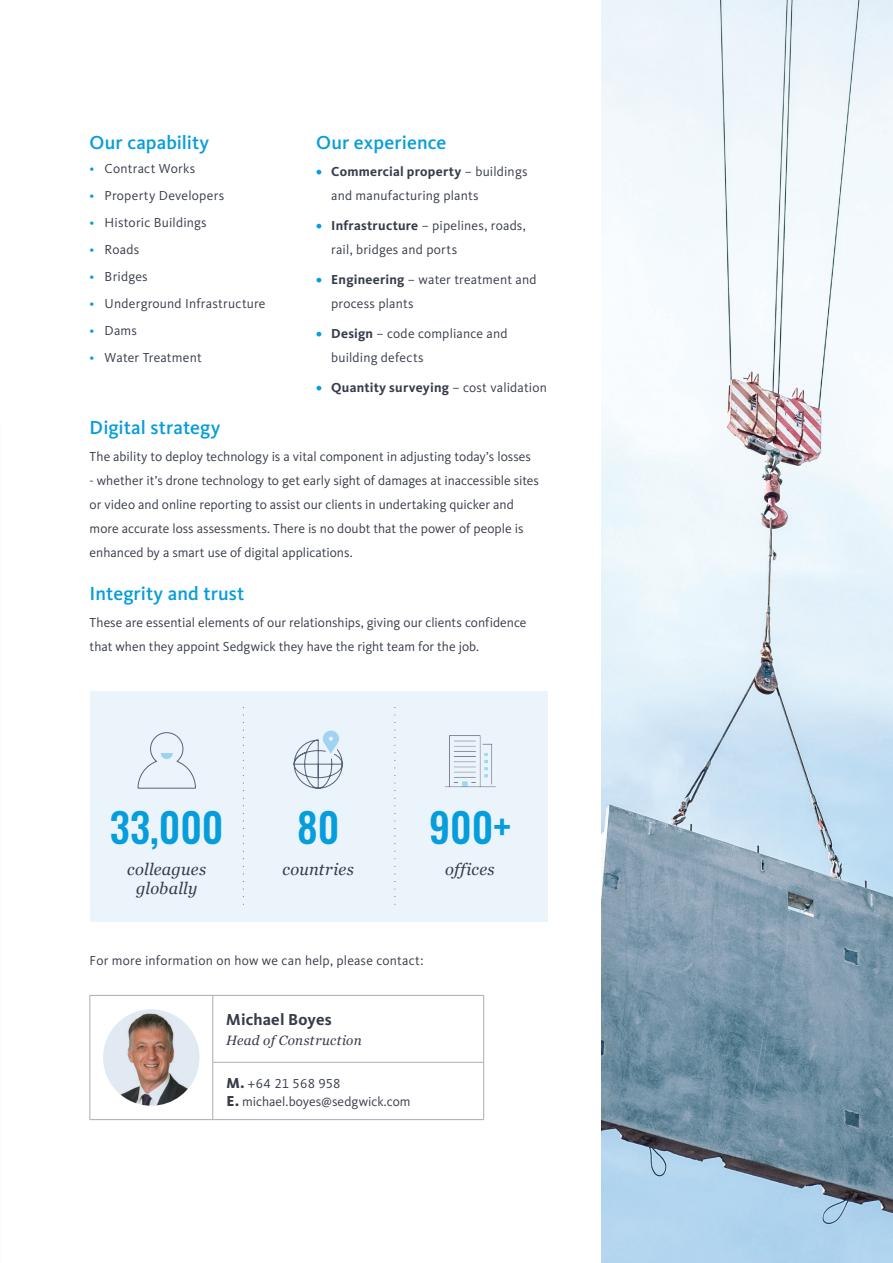
<style>
.page{position:relative;width:893px;height:1263px;background:#fff}
.page>*{position:absolute;margin:0;border:0;box-sizing:border-box;transform-origin:0 0}
.t1{font:500 40.5px "Oswald";color:#069ddc}
.t2{font:500 19.5px "Kievit OT";letter-spacing:.005em;color:#069ddc}
.t3{font:italic 16.5px/19.2px "Georgia";letter-spacing:.01em;color:#373c4b;text-align:center}
.t4{font:700 16.5px "Kievit OT";letter-spacing:.01em;color:#373c4b}
.t5{font:13.5px/24px "Kievit OT";letter-spacing:.005em;color:#373c4b}
.t6{font:700 13.5px "Kievit OT";letter-spacing:.015em;color:#373c4b}
.t7{font:italic 13.5px "Georgia";letter-spacing:.025em;color:#373c4b}
.s1{color:#069ddc}
.s2{font-weight:700;color:#069ddc}
.s3{font-weight:700}
.s4{font-weight:400}
.s5{font-weight:800;font-size:15px}
</style>
<div class="page">
<img style="left:601px;top:0;width:292px;height:1263px">
<div style="left:90px;top:691px;width:458px;height:231px;background:#ebf4fb"></div>
<svg style="left:293px;top:730px;width:50px;height:59px"></svg>
<svg style="left:243px;top:707px;width:1px;height:190px"></svg>
<svg style="left:394px;top:707px;width:1px;height:190px"></svg>
<svg style="left:137px;top:732px;width:59px;height:57px"></svg>
<svg style="left:198px;top:996px;width:285px;height:123px"></svg>
<hr style="left:90px;top:1119px;width:123px;height:1px;background:#adabb2">
<hr style="left:213px;top:995px;width:271px;height:1px;background:#adabb2">
<hr style="left:483px;top:995px;width:1px;height:67px;background:#adabb2">
<hr style="left:213px;top:1062px;width:271px;height:1px;background:#adabb2">
<hr style="left:483px;top:1062px;width:1px;height:57px;background:#adabb2">
<hr style="left:213px;top:1119px;width:271px;height:1px;background:#adabb2">
<hr style="left:90px;top:995px;width:123px;height:1px;background:#adabb2">
<hr style="left:90px;top:995px;width:1px;height:67px;background:#adabb2">
<hr style="left:213px;top:995px;width:1px;height:67px;background:#adabb2">
<hr style="left:90px;top:1062px;width:1px;height:57px;background:#adabb2">
<hr style="left:213px;top:1062px;width:1px;height:57px;background:#adabb2">
<img style="left:103px;top:1009px;width:95px;height:97px">
<img style="left:445px;top:735px;width:51px;height:53px">
<h2 class="t2" style="left:90px;top:131px;width:121px">Our capability</h2>
<p class="t5" style="left:90px;top:156px;width:107px"><span class="s1">•</span> Contract Works</p>
<p class="t5" style="left:90px;top:183px;width:136px"><span class="s1">•</span> Property Developers</p>
<p class="t5" style="left:90px;top:210px;width:119px"><span class="s1">•</span> Historic Buildings</p>
<p class="t5" style="left:90px;top:237px;width:51px"><span class="s1">•</span> Roads</p>
<p class="t5" style="left:90px;top:264px;width:60px"><span class="s1">•</span> Bridges</p>
<p class="t5" style="left:90px;top:291px;width:177px"><span class="s1">•</span> Underground Infrastructure</p>
<p class="t5" style="left:90px;top:318px;width:49px"><span class="s1">•</span> Dams</p>
<p class="t5" style="left:90px;top:345px;width:114px"><span class="s1">•</span> Water Treatment</p>
<h2 class="t2" style="left:316px;top:131px;width:132px">Our experience</h2>
<p class="t5" style="left:331px;top:159px;width:198px;text-indent:-15px"><span class="s2">•</span> <span class="s3">Commercial property</span> – buildings and manufacturing plants</p>
<p class="t5" style="left:331px;top:213px;width:196px;text-indent:-15px"><span class="s2">•</span> <span class="s3">Infrastructure</span> – pipelines, roads, rail, bridges and ports</p>
<p class="t5" style="left:331px;top:267px;width:207px;text-indent:-15px"><span class="s2">•</span> <span class="s3">Engineering</span> – water treatment and process plants</p>
<p class="t5" style="left:331px;top:321px;width:178px;text-indent:-15px"><span class="s2">•</span> <span class="s3">Design</span> – code compliance and building defects</p>
<p class="t6" style="left:316px;top:379px;width:232px"><span class="s1">•</span> Quantity surveying <span class="s4">– cost validation</span></p>
<h2 class="t2" style="left:90px;top:416px;width:132px">Digital strategy</h2>
<p class="t5" style="left:90px;top:444px;width:443px">The ability to deploy technology is a vital component in adjusting today’s losses</p>
<p class="t5" style="left:90px;top:468px;width:451px">- whether it’s drone technology to get early sight of damages at inaccessible sites or video and online reporting to assist our clients in undertaking quicker and more accurate loss assessments. There is no doubt that the power of people is enhanced by a smart use of digital applications.</p>
<h2 class="t2" style="left:90px;top:583px;width:156px">Integrity and trust</h2>
<p class="t5" style="left:90px;top:611px;width:438px">These are essential elements of our relationships, giving our clients confidence that when they appoint Sedgwick they have the right team for the job.</p>
<h1 class="t1" style="left:110px;top:806px;width:115px">33,000</h1>
<p class="t3" style="left:127px;top:859px;width:80px">colleagues globally</p>
<h1 class="t1" style="left:297px;top:806px;width:44px">80</h1>
<p class="t3" style="left:283px;top:859px;width:73px">countries</p>
<h1 class="t1" style="left:429px;top:806px;width:83px">900+</h1>
<p class="t3" style="left:445px;top:859px;width:51px">offices</p>
<p class="t5" style="left:90px;top:949px;width:335px">For more information on how we can help, please contact:</p>
<p class="t4" style="left:226px;top:1010px;width:107px">Michael Boyes</p>
<p class="t7" style="left:226px;top:1030px;width:137px">Head of Construction</p>
<p class="t5" style="left:226px;top:1074px;width:186px;line-height:18px"><span class="s5">M.</span> +64 21 568 958<br><span class="s5">E.</span> michael.boyes@sedgwick.com</p>
</div>
